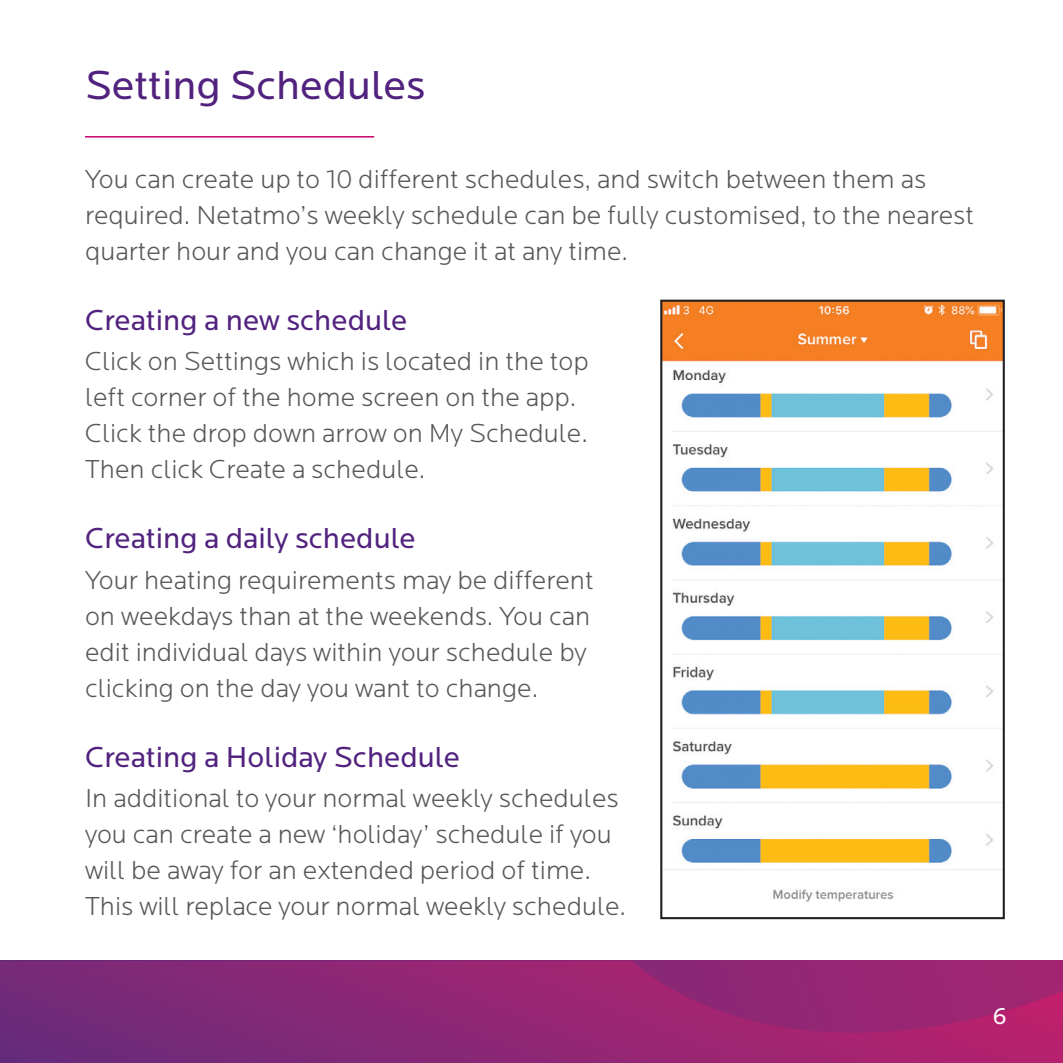
<style>
.page{position:relative;width:1063px;height:1063px;background:#fff}
.page>*{position:absolute;margin:0;border:0;box-sizing:border-box;transform-origin:0 0}
.t1{font:42px "Locator";color:#52227f}
.t2{font:30px "Locator";color:#52227f}
.t3{font:300 27px/36px "Locator";color:#57585a}
.t4{font:24px "Locator";color:#fff}
</style>
<div class="page">
<svg style="left:0;top:961px;width:1063px;height:102px;background:#8f2674"></svg>
<hr style="left:85px;top:136px;width:289px;height:2px;background:#ca016c">
<img style="left:663px;top:303px;width:339px;height:599px">
<div style="left:660px;top:300px;width:345px;height:619px;border:2px solid #231f20"></div>
<p class="t1" style="left:85px;top:62px;width:342px">Setting Schedules</p>
<p class="t3" style="left:85px;top:162px;width:891px">You can create up to 10 different schedules, and switch between them as required. Netatmo’s weekly schedule can be fully customised, to the nearest quarter hour and you can change it at any time.</p>
<p class="t2" style="left:85px;top:304px;width:324px">Creating a new schedule</p>
<p class="t3" style="left:85px;top:344px;width:505px">Click on Settings which is located in the top left corner of the home screen on the app.<br>Click the drop down arrow on My Schedule.<br>Then click Create a schedule.</p>
<p class="t2" style="left:85px;top:522px;width:332px">Creating a daily schedule</p>
<p class="t3" style="left:85px;top:563px;width:510px">Your heating requirements may be different on weekdays than at the weekends. You can edit individual days within your schedule by clicking on the day you want to change.</p>
<p class="t2" style="left:85px;top:741px;width:376px">Creating a Holiday Schedule</p>
<p class="t3" style="left:85px;top:781px;width:543px">In additional to your normal weekly schedules you can create a new ‘holiday’ schedule if you will be away for an extended period of time.<br>This will replace your normal weekly schedule.</p>
<p class="t4" style="left:993px;top:1003px;width:16px">6</p>
</div>
